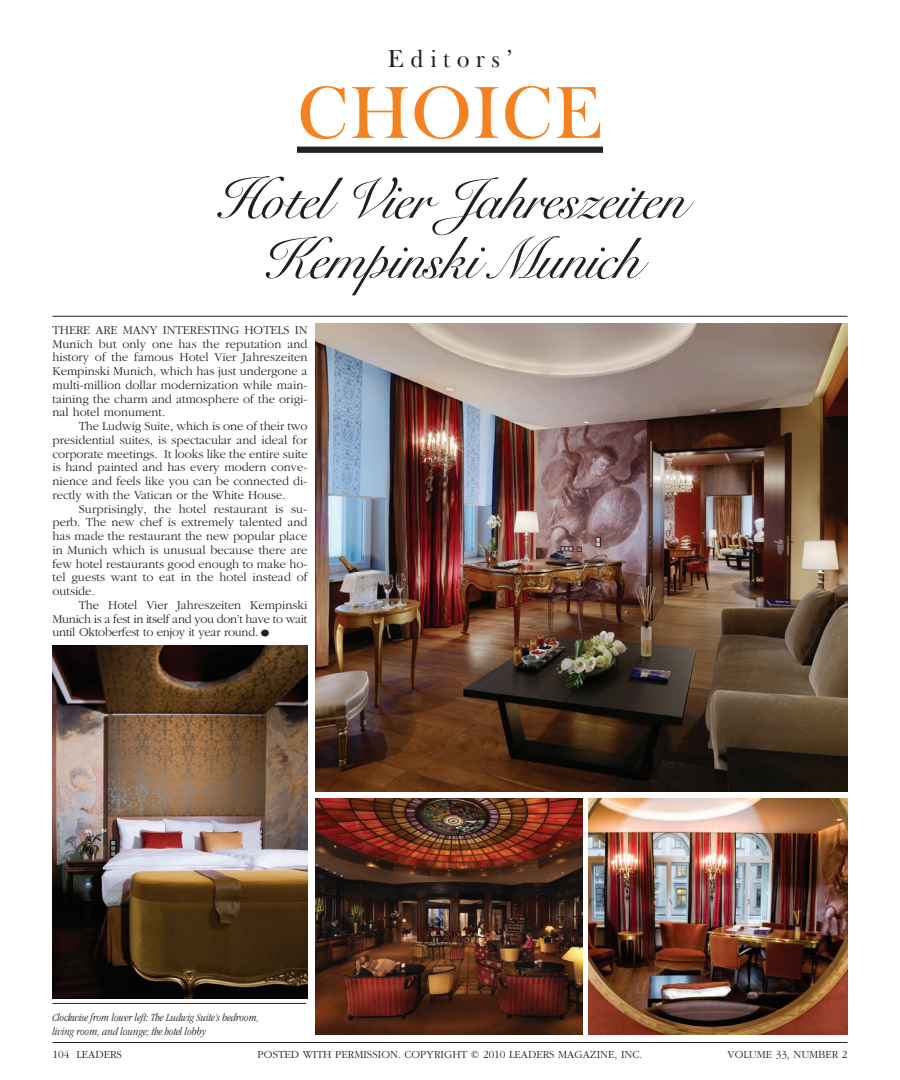
<style>
.page{position:relative;width:900px;height:1080px;background:#fff}
.page>*{position:absolute;margin:0;border:0;box-sizing:border-box;transform-origin:0 0}
.t1{font:75px "Frys Baskerville BT";color:#f58220}
.t2{font:60px/60px "Roundhand BT";letter-spacing:-.04em;color:#231f20;text-align:center}
.t3{font:25px "Frys Baskerville BT";letter-spacing:.25em;color:#231f20}
.t4{font:300 12.5px/13.8px "Garamond";color:#231f20;text-align:justify}
.t5{font:italic 300 condensed 11.25px/13.8px "Garamond";color:#231f20}
.t6{font:300 11.25px "Garamond";color:#231f20}
.s1{font-size:22.5px}
</style>
<div class="page">
<div style="left:297px;top:147px;width:306px;height:6px;background:#231f20"></div>
<hr style="left:52px;top:316px;width:796px;height:1px;background:#231f20">
<img style="left:52px;top:645px;width:256px;height:354px">
<img style="left:315px;top:324px;width:533px;height:467px">
<img style="left:315px;top:799px;width:267px;height:236px">
<img style="left:589px;top:799px;width:259px;height:236px">
<hr style="left:52px;top:1003px;width:254px;height:1px;background:#231f20">
<hr style="left:52px;top:1042px;width:796px;height:1px;background:#231f20">
<h3 class="t3" style="left:387px;top:43px;width:127px">Editors’</h3>
<h1 class="t1" style="left:297px;top:66px;width:308px">CHOICE</h1>
<h2 class="t2" style="left:214px;top:169px;width:474px">Hotel Vier Jahreszeiten<br>Kempinski Munich</h2>
<p class="t4" style="left:52px;top:323px;width:257px">THERE ARE MANY INTERESTING HOTELS IN Munich but only one has the reputation and history of the famous Hotel Vier Jahreszeiten Kempinski Munich, which has just undergone a multi-million dollar modernization while main&shy;taining the charm and atmosphere of the origi&shy;nal hotel monument.</p>
<p class="t4" style="left:52px;top:419px;width:257px;text-indent:26px">The Ludwig Suite, which is one of their two presidential suites, is spectacular and ideal for corporate meetings. It looks like the entire suite is hand painted and has every modern conve&shy;nience and feels like you can be connected di&shy;rectly with the Vatican or the White House.</p>
<p class="t4" style="left:52px;top:502px;width:257px;text-indent:26px">Surprisingly, the hotel restaurant is su&shy;perb. The new chef is extremely talented and has made the restaurant the new popular place in Munich which is unusual because there are few hotel restaurants good enough to make ho&shy;tel guests want to eat in the hotel instead of outside.</p>
<p class="t4" style="left:52px;top:598px;width:256px;text-indent:26px">The Hotel Vier Jahreszeiten Kempinski Munich is a fest in itself and you don’t have to wait until Oktoberfest to enjoy it year round.<span class="s1">•</span></p>
<p class="t5" style="left:52px;top:1011px;width:208px">Clockwise from lower left: The Ludwig Suite’s bedroom, living room, and lounge; the hotel lobby</p>
<p class="t6" style="left:53px;top:1048px;width:71px">104 LEADERS</p>
<p class="t6" style="left:258px;top:1048px;width:386px">POSTED WITH PERMISSION. COPYRIGHT © 2010 LEADERS MAGAZINE, INC.</p>
<p class="t6" style="left:728px;top:1048px;width:121px">VOLUME 33, NUMBER 2</p>
</div>
